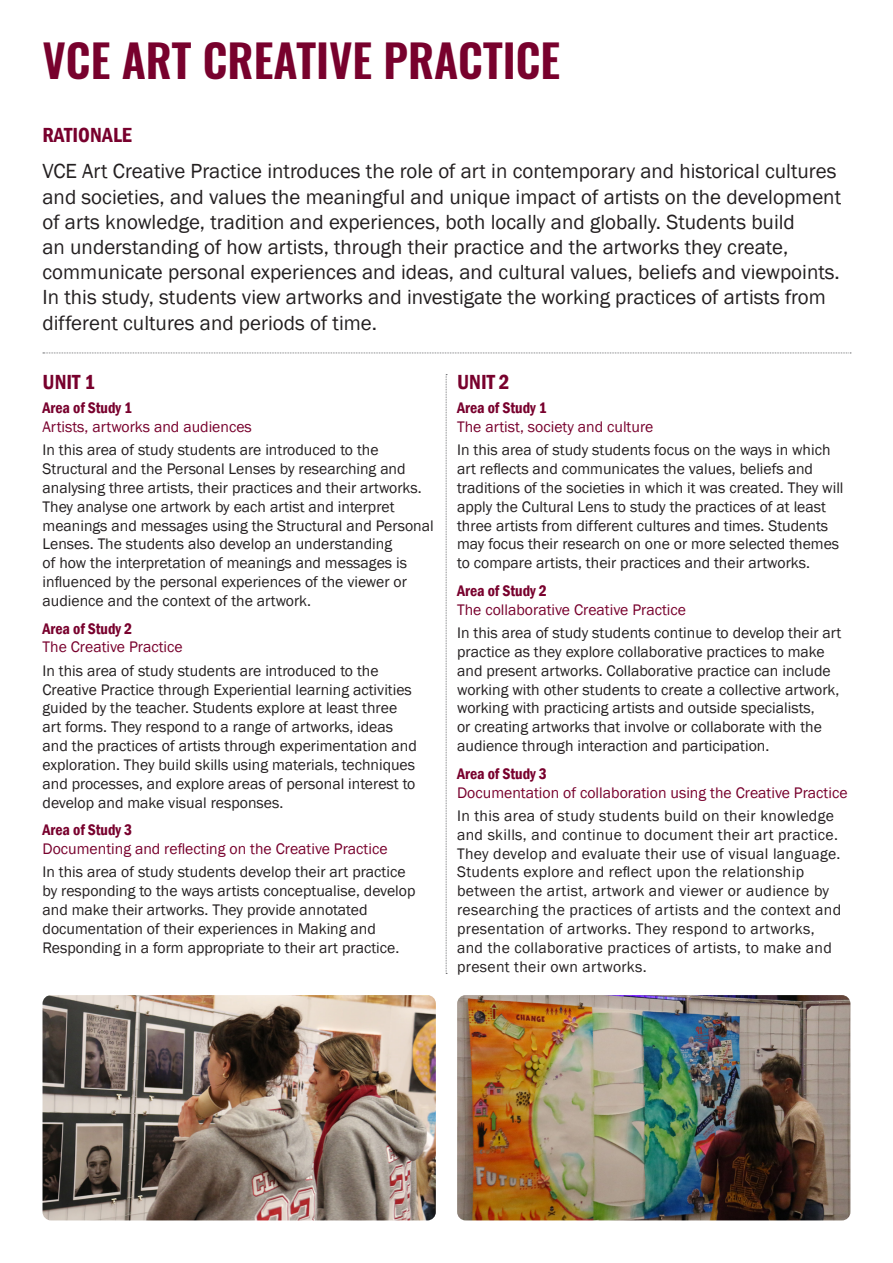
<style>
.page{position:relative;width:893px;height:1263px;background:#fff}
.page>*{position:absolute;margin:0;border:0;box-sizing:border-box;transform-origin:0 0}
.section_header_30pt{font:600 45px "Oswald";color:#78012d}
.subhead_14pt_ruby{font:21px/25.2px "Franklin Gothic";color:#231f20}
.subhead_14pt_ruby-2{font:600 condensed 21px "Franklin Gothic";color:#78012d}
.body_text_10_5pt{font:15.75px/18.9px "Franklin Gothic";color:#231f20}
.body_text_10_5pt-2{font:15.75px/18.9px "Franklin Gothic";letter-spacing:.02em;color:#231f20}
.subhead_10_5_red{font:15.75px "Franklin Gothic";color:#78012d}
.body_text_10_5pt-3{font:15.75px "Franklin Gothic";color:#78012d}
.subhead_10_5_red_bol{font:600 condensed 15.75px "Franklin Gothic";color:#78012d}
.subhead_10_5_black{font:600 condensed 15.75px "Franklin Gothic";color:#78012d}
</style>
<div class="page">
<svg style="left:43px;top:353px;width:808px;height:1px"></svg>
<svg style="left:446px;top:374px;width:1px;height:600px"></svg>
<img style="left:43px;top:995px;width:393px;height:225px">
<img style="left:457px;top:995px;width:393px;height:225px">
<p class="section_header_30pt" style="left:43px;top:29px;width:519px">VCE ART CREATIVE PRACTICE</p>
<p class="subhead_14pt_ruby-2" style="left:43px;top:121px;width:91px">RATIONALE</p>
<p class="subhead_14pt_ruby" style="left:43px;top:159px;width:800px">VCE Art Creative Practice introduces the role of art in contemporary and historical cultures and societies, and values the meaningful and unique impact of artists on the development of arts knowledge, tradition and experiences, both locally and globally. Students build<br>an understanding of how artists, through their practice and the artworks they create, communicate personal experiences and ideas, and cultural values, beliefs and viewpoints.<br>In this study, students view artworks and investigate the working practices of artists from different cultures and periods of time.</p>
<p class="subhead_14pt_ruby-2" style="left:43px;top:368px;width:54px">UNIT 1</p>
<p class="subhead_14pt_ruby-2" style="left:457px;top:368px;width:54px">UNIT 2</p>
<p class="subhead_10_5_black" style="left:43px;top:397px;width:91px">Area of Study 1</p>
<p class="body_text_10_5pt-3" style="left:43px;top:417px;width:211px">Artists, artworks and audiences</p>
<p class="body_text_10_5pt" style="left:43px;top:441px;width:393px">In this area of study students are introduced to the Structural and the Personal Lenses by researching and analysing three artists, their practices and their artworks.<br>They analyse one artwork by each artist and interpret meanings and messages using the Structural and Personal Lenses. The students also develop an understanding<br>of how the interpretation of meanings and messages is influenced by the personal experiences of the viewer or audience and the context of the artwork.</p>
<p class="subhead_10_5_red_bol" style="left:43px;top:618px;width:91px">Area of Study 2</p>
<p class="subhead_10_5_red" style="left:43px;top:637px;width:142px">The Creative Practice</p>
<p class="body_text_10_5pt" style="left:43px;top:661px;width:376px">In this area of study students are introduced to the Creative Practice through Experiential learning activities guided by the teacher. Students explore at least three art forms. They respond to a range of artworks, ideas and the practices of artists through experimentation and exploration. They build skills using materials, techniques and processes, and explore areas of personal interest to develop and make visual responses.</p>
<p class="subhead_10_5_red_bol" style="left:43px;top:819px;width:91px">Area of Study 3</p>
<p class="subhead_10_5_red" style="left:43px;top:839px;width:347px">Documenting and reflecting on the Creative Practice</p>
<p class="body_text_10_5pt" style="left:43px;top:863px;width:374px">In this area of study students develop their art practice by responding to the ways artists conceptualise, develop and make their artworks. They provide annotated documentation of their experiences in Making and Responding in a form appropriate to their art practice.</p>
<p class="subhead_10_5_black" style="left:457px;top:397px;width:91px">Area of Study 1</p>
<p class="body_text_10_5pt-3" style="left:457px;top:417px;width:198px">The artist, society and culture</p>
<p class="body_text_10_5pt" style="left:457px;top:441px;width:388px">In this area of study students focus on the ways in which art reflects and communicates the values, beliefs and traditions of the societies in which it was created. They will apply the Cultural Lens to study the practices of at least three artists from different cultures and times. Students may focus their research on one or more selected themes to compare artists, their practices and their artworks.</p>
<p class="subhead_10_5_red_bol" style="left:457px;top:580px;width:91px">Area of Study 2</p>
<p class="subhead_10_5_red" style="left:457px;top:600px;width:230px">The collaborative Creative Practice</p>
<p class="body_text_10_5pt" style="left:457px;top:623px;width:386px">In this area of study students continue to develop their art practice as they explore collaborative practices to make and present artworks. Collaborative practice can include working with other students to create a collective artwork, working with practicing artists and outside specialists,<br>or creating artworks that involve or collaborate with the audience through interaction and participation.</p>
<p class="subhead_10_5_red_bol" style="left:457px;top:763px;width:91px">Area of Study 3</p>
<p class="subhead_10_5_red" style="left:457px;top:782px;width:392px">Documentation of collaboration using the Creative Practice</p>
<p class="body_text_10_5pt-2" style="left:457px;top:806px;width:386px">In this area of study students build on their knowledge and skills, and continue to document their art practice.<br>They develop and evaluate their use of visual language.<br>Students explore and reflect upon the relationship between the artist, artwork and viewer or audience by researching the practices of artists and the context and presentation of artworks. They respond to artworks, and the collaborative practices of artists, to make and present their own artworks.</p>
</div>
